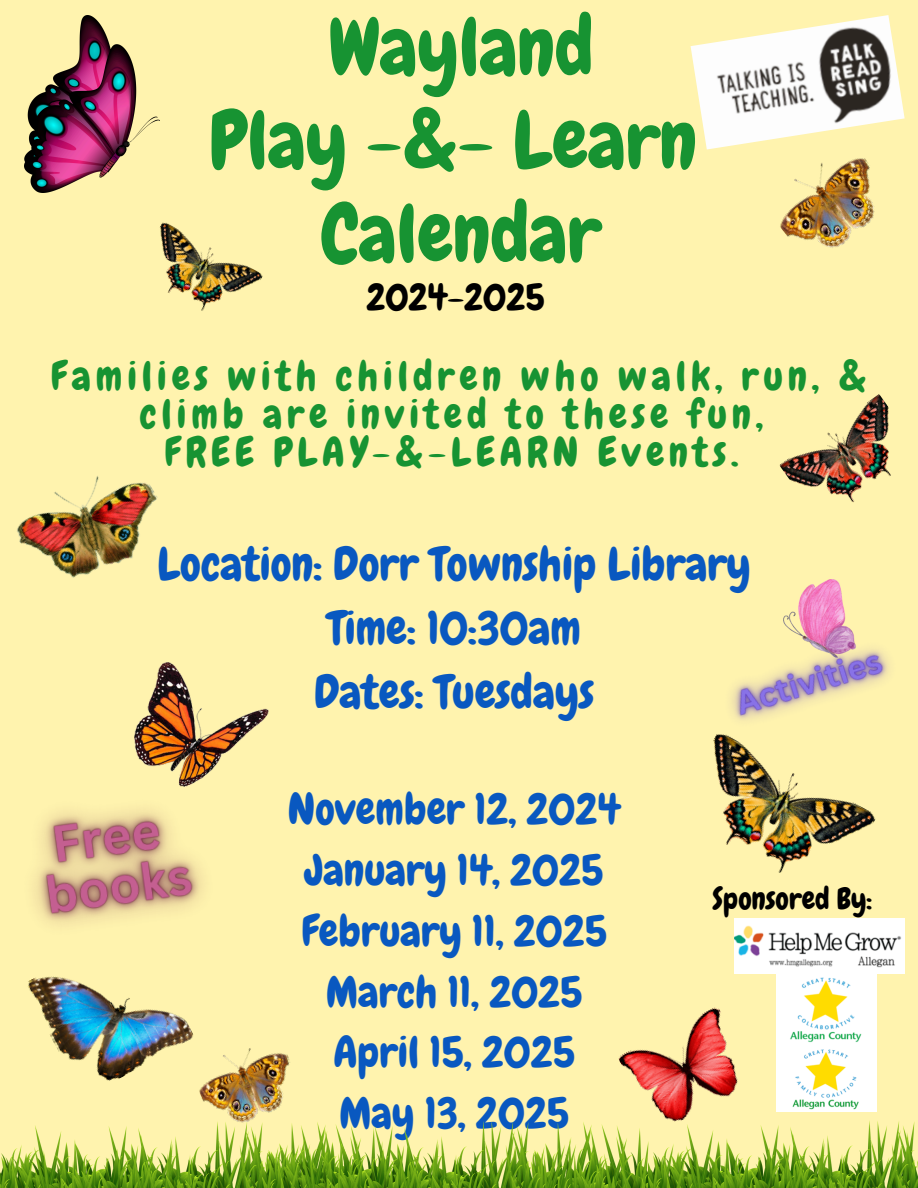
<style>
.page{position:relative;width:918px;height:1188px;background:#fff3ae}
.page>*{position:absolute;margin:0;border:0;box-sizing:border-box;transform-origin:0 0}
.t1{font:80.1px/93.3px "Chewy";color:#179332;text-align:center}
.t2{font:46.5px/64.2px "Chewy";color:#0958c0;text-align:center}
.t3{font:43.5px/60.8px "Chewy";color:#0958c0;text-align:center}
.t4{font:40.5px/38.2px "Chewy";letter-spacing:.12em;color:#179332;text-align:center}
.t5{font:37.5px "Chewy";color:#000}
.t6{font:30px "Chewy";color:#000}
</style>
<div class="page">
<img style="left:691px;top:15px;width:214px;height:135px">
<img style="left:734px;top:918px;width:171px;height:55px">
<img style="left:776px;top:973px;width:100px;height:139px">
<img style="left:24px;top:15px;width:135px;height:178px">
<img style="left:29px;top:990px;width:164px;height:91px">
<img style="left:801px;top:580px;width:41px;height:15px">
<img style="left:779px;top:394px;width:112px;height:109px">
<img style="left:716px;top:769px;width:160px;height:104px">
<img style="left:618px;top:1007px;width:120px;height:114px">
<img style="left:763px;top:138px;width:135px;height:110px">
<img style="left:17px;top:476px;width:141px;height:102px">
<img style="left:134px;top:663px;width:134px;height:71px">
<img style="left:190px;top:1034px;width:100px;height:88px">
<img style="left:0;top:1122px;width:262px;height:66px">
<img style="left:262px;top:1121px;width:656px;height:67px">
<img style="left:28px;top:734px;width:218px;height:256px">
<img style="left:713px;top:595px;width:176px;height:174px">
<img style="left:159px;top:222px;width:104px;height:89px">
<p class="t1" style="left:209px;top:1px;width:489px">Wayland<br>Play -&amp;- Learn<br>Calendar</p>
<p class="t5" style="left:366px;top:273px;width:180px">2024-2025</p>
<p class="t4" style="left:51px;top:357px;width:817px">Families with children who walk, run, &amp; climb are invited to these fun,<br>FREE PLAY-&amp;-LEARN Events.</p>
<h4 class="t2" style="left:157px;top:532px;width:595px">Location: Dorr Township Library<br>Time: 10:30am<br>Dates: Tuesdays</h4>
<p class="t3" style="left:288px;top:779px;width:334px">November 12, 2024<br>January 14, 2025<br>February 11, 2025<br>March 11, 2025<br>April 15, 2025<br>May 13, 2025</p>
<p class="t6" style="left:713px;top:879px;width:161px">Sponsored By:</p>
</div>
